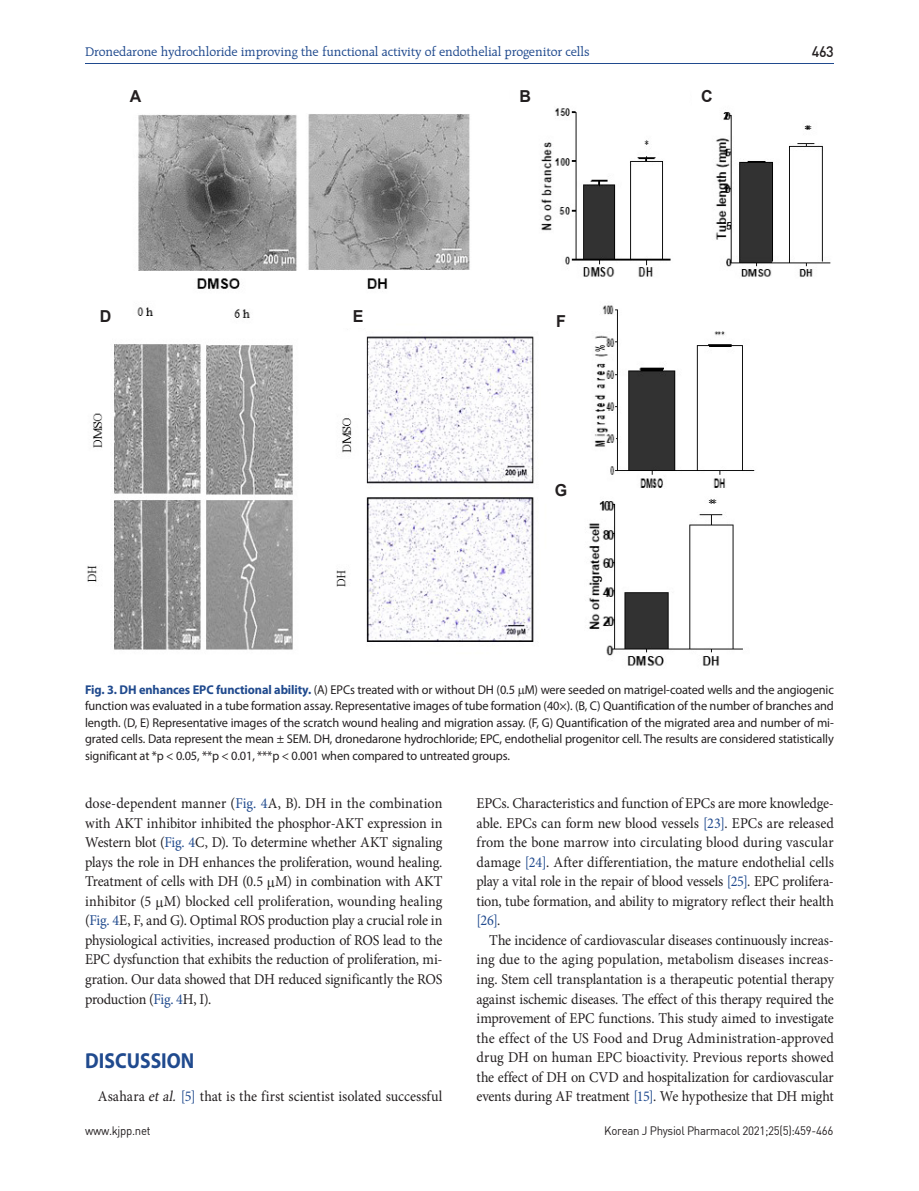
<style>
.page{position:relative;width:919px;height:1191px;background:#fff}
.page>*{position:absolute;margin:0;border:0;box-sizing:border-box;transform-origin:0 0}
.t1{font:700 21.75px "Myriad Pro";color:#204a8e;scale:.9 1}
.t2{font:700 16.5px "Arial";color:#231f20}
.t3{font:15px/19.5px "Minion Pro";letter-spacing:-.01em;color:#231f20;text-align:justify;scale:.94 1}
.t4{font:15px "Dinmed";color:#231f20;scale:.95 1}
.t5{font:13.5px "Raleigh BT";letter-spacing:-.01em;color:#204a8e}
.t6{font:12.75px/16.5px "Myriad Pro";letter-spacing:-.01em;color:#231f20;text-align:justify}
.t7{font:12px "Dinreg";letter-spacing:-.025em;color:#231f20;scale:.95 1}
.s1{font-weight:700;color:#204a8e}
.s2{color:#204a8e}
.s3{font-style:italic}
</style>
<div class="page">
<hr style="left:85px;top:64px;width:748px;height:1px;background:#204a8e">
<img style="left:87px;top:108px;width:744px;height:558px">
<div style="left:91px;top:305px;width:29px;height:22px;background:#fff"></div>
<div style="left:546px;top:305px;width:29px;height:31px;background:#fff"></div>
<div style="left:343px;top:305px;width:30px;height:22px;background:#fff"></div>
<div style="left:546px;top:478px;width:29px;height:24px;background:#fff"></div>
<p class="t5" style="left:85px;top:43px;width:506px">Dronedarone hydrochloride improving the functional activity of endothelial progenitor cells</p>
<p class="t2" style="left:130px;top:84px;width:13px">A</p>
<p class="t2" style="left:519px;top:84px;width:13px">B</p>
<p class="t2" style="left:701px;top:84px;width:13px">C</p>
<p class="t2" style="left:100px;top:305px;width:13px">D</p>
<p class="t2" style="left:353px;top:305px;width:12px">E</p>
<p class="t2" style="left:556px;top:309px;width:11px">F</p>
<p class="t2" style="left:554px;top:478px;width:14px">G</p>
<p class="t4" style="left:811px;top:42px;width:25px">463</p>
<p class="t6" style="left:85px;top:681px;width:750px"><span class="s1">Fig. 3. DH enhances EPC functional ability.</span> (A) EPCs treated with or without DH (0.5 M) were seeded on matrigel-coated wells and the angiogenic function was evaluated in a tube formation assay. Representative images of tube formation (40×). (B, C) Quantification of the number of branches and length. (D, E) Representative images of the scratch wound healing and migration assay. (F, G) Quantification of the migrated area and number of mi&shy;grated cells. Data represent the mean ± SEM. DH, dronedarone hydrochloride; EPC, endothelial progenitor cell. The results are considered statistically significant at *p &lt; 0.05, **p &lt; 0.01, ***p &lt; 0.001 when compared to untreated groups.</p>
<p class="t3" style="left:85px;top:794px;width:382px">dose-dependent manner (<span class="s2">Fig. 4</span>A, B). DH in the combination with AKT inhibitor inhibited the phosphor-AKT expression in Western blot (<span class="s2">Fig. 4</span>C, D). To determine whether AKT signaling plays the role in DH enhances the proliferation, wound healing.<br>Treatment of cells with DH (0.5 M) in combination with AKT inhibitor (5 M) blocked cell proliferation, wounding healing (<span class="s2">Fig. 4</span>E, F, and G). Optimal ROS production play a crucial role in physiological activities, increased production of ROS lead to the EPC dysfunction that exhibits the reduction of proliferation, mi&shy;gration. Our data showed that DH reduced significantly the ROS production (<span class="s2">Fig. 4</span>H, I).</p>
<h1 class="t1" style="left:85px;top:1046px;width:123px">DISCUSSION</h1>
<p class="t3" style="left:98px;top:1086px;width:368px">Asahara <span class="s3">etal.</span><span class="s2">[5]</span> that is the first scientist isolated successful</p>
<p class="t3" style="left:476px;top:794px;width:382px">EPCs. Characteristics and function of EPCs are more knowledge&shy;able. EPCs can form new blood vessels <span class="s2">[23]</span>. EPCs are released from the bone marrow into circulating blood during vascular damage <span class="s2">[24]</span>. After differentiation, the mature endothelial cells play a vital role in the repair of blood vessels <span class="s2">[25]</span>. EPC prolifera&shy;tion, tube formation, and ability to migratory reflect their health <span class="s2">[26]</span>.</p>
<p class="t3" style="left:476px;top:930px;width:382px;text-indent:13px">The incidence of cardiovascular diseases continuously increas&shy;ing due to the aging population, metabolism diseases increas&shy;ing. Stem cell transplantation is a therapeutic potential therapy against ischemic diseases. The effect of this therapy required the improvement of EPC functions. This study aimed to investigate the effect of the US Food and Drug Administration-approved drug DH on human EPC bioactivity. Previous reports showed the effect of DH on CVD and hospitalization for cardiovascular events during AF treatment <span class="s2">[15]</span>. We hypothesize that DH might</p>
<p class="t7" style="left:85px;top:1123px;width:70px">www.kjpp.net</p>
<p class="t7" style="left:604px;top:1123px;width:243px">Korean J Physiol Pharmacol 2021;25(5):459-466</p>
</div>
